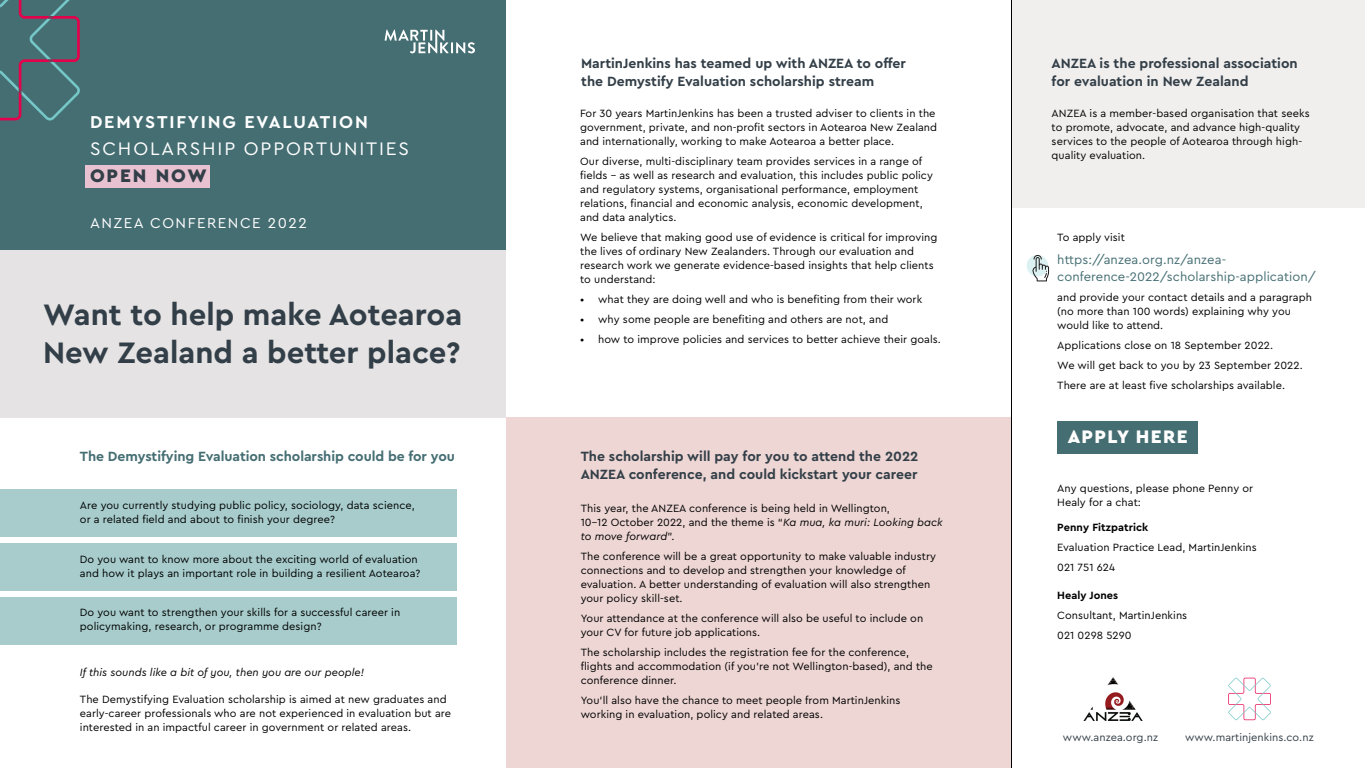
<style>
.page{position:relative;width:1366px;height:768px;background:#fff}
.page>*{position:absolute;margin:0;border:0;box-sizing:border-box;transform-origin:0 0}
.t1{font:700 31px/37.2px "Cera Pro";color:#333f48}
.heading_2{font:19px/27px "Cera Pro";letter-spacing:.1em;color:#fff}
.t2{font:900 19px "Cera PRO";letter-spacing:.07em;color:#fff}
.heading_2-2{font:700 18px "Cera Pro";letter-spacing:.1em;color:#fff}
.heading_2-3{font:15px "Cera Pro";letter-spacing:.1em;color:#fff}
.heading_2-4{font:700 14px/18px "Cera Pro";color:#333f48}
.heading_2-5{font:700 14px "Cera Pro";letter-spacing:-.005em;color:#456e73}
.Body{font:13px/17px "Cera Pro";letter-spacing:.005em;color:#456e73}
.Body-2{font:11px/14px "Cera Pro";letter-spacing:.005em;color:#000}
.Body-3{font:italic 11px "Cera Pro";letter-spacing:.005em;color:#000}
.Body-4{font:11px "Cera Pro";letter-spacing:.005em;color:#333f48}
.Body-5{font:700 11px "Cera Pro";letter-spacing:.005em;color:#000}
.s1{font-family:"Cera PRO";font-weight:900;color:#333f48}
.s2{font-style:italic}
</style>
<div class="page">
<div style="left:0;top:0;width:506px;height:250px;background:#456e73"></div>
<div style="left:86px;top:165px;width:124px;height:23px;background:#e8c2d1"></div>
<div style="left:0;top:250px;width:506px;height:168px;background:#e5e3e3"></div>
<div style="left:0;top:543px;width:456px;height:48px;background:#a8cccc"></div>
<div style="left:0;top:597px;width:457px;height:47px;background:#a8cccc"></div>
<div style="left:0;top:490px;width:457px;height:47px;background:#a8cccc"></div>
<div style="left:1012px;top:0;width:354px;height:208px;background:#f1efee"></div>
<div style="left:506px;top:418px;width:506px;height:350px;background:#edd6d4"></div>
<div style="left:1057px;top:421px;width:141px;height:33px;background:#456e73"></div>
<svg style="left:1228px;top:678px;width:43px;height:42px"></svg>
<svg style="left:0;top:0;width:80px;height:121px"></svg>
<svg style="left:385px;top:30px;width:90px;height:23px"></svg>
<hr style="left:1011px;top:0;width:1px;height:768px;background:#000">
<div style="left:1027px;top:255px;width:21px;height:21px;background:#dcf1f1;border-radius:50%"></div>
<svg style="left:1032px;top:255px;width:17px;height:26px"></svg>
<img style="left:1084px;top:677px;width:58px;height:43px">
<p class="heading_2-2" style="left:90px;top:110px;width:279px">DEMYSTIFYING EVALUATION</p>
<p class="heading_2" style="left:90px;top:134px;width:321px">SCHOLARSHIP OPPORTUNITIES<br><span class="s1">OPEN NOW</span></p>
<p class="heading_2-3" style="left:90px;top:213px;width:218px">ANZEA CONFERENCE 2022</p>
<p class="t1" style="left:43px;top:295px;width:421px">Want to help make Aotearoa<br>New Zealand a better place?</p>
<p class="heading_2-5" style="left:80px;top:447px;width:376px">The Demystifying Evaluation scholarship could be for you</p>
<p class="Body-2" style="left:80px;top:498px;width:336px">Are you currently studying public policy, sociology, data science, or a related field and about to finish your degree?</p>
<p class="Body-2" style="left:80px;top:551px;width:342px">Do you want to know more about the exciting world of evaluation and how it plays an important role in building a resilient Aotearoa?</p>
<p class="Body-2" style="left:80px;top:605px;width:322px">Do you want to strengthen your skills for a successful career in policymaking, research, or programme design?</p>
<p class="Body-3" style="left:80px;top:665px;width:286px">If this sounds like a bit of you, then you are our people!</p>
<p class="Body-2" style="left:80px;top:692px;width:373px">The Demystifying Evaluation scholarship is aimed at new graduates and early-career professionals who are not experienced in evaluation but are interested in an impactful career in government or related areas.</p>
<p class="heading_2-4" style="left:581px;top:53px;width:326px">MartinJenkins has teamed up with ANZEA to offer the Demystify Evaluation scholarship stream</p>
<p class="Body-2" style="left:580px;top:105px;width:359px">For 30 years MartinJenkins has been a trusted adviser to clients in the government, private, and non-profit sectors in Aotearoa New Zealand and internationally, working to make Aotearoa a better place.</p>
<p class="Body-2" style="left:580px;top:153px;width:354px">Our diverse, multi-disciplinary team provides services in a range of fields – as well as research and evaluation, this includes public policy and regulatory systems, organisational performance, employment relations, financial and economic analysis, economic development, and data analytics.</p>
<p class="Body-2" style="left:580px;top:229px;width:359px">We believe that making good use of evidence is critical for improving the lives of ordinary New Zealanders. Through our evaluation and research work we generate evidence-based insights that help clients to understand:</p>
<p class="Body-2" style="left:580px;top:291px;width:344px">• what they are doing well and who is benefiting from their work</p>
<p class="Body-2" style="left:580px;top:311px;width:310px">• why some people are benefiting and others are not, and</p>
<p class="Body-2" style="left:580px;top:331px;width:362px">• how to improve policies and services to better achieve their goals.</p>
<p class="heading_2-4" style="left:581px;top:447px;width:339px">The scholarship will pay for you to attend the 2022<br>ANZEA conference, and could kickstart your career</p>
<p class="Body-2" style="left:581px;top:501px;width:364px">This year, the ANZEA conference is being held in Wellington,<br>10–12 October 2022, and the theme is “<span class="s2">Ka mua, ka muri: Looking back to move forward</span>”.</p>
<p class="Body-2" style="left:581px;top:549px;width:357px">The conference will be a great opportunity to make valuable industry connections and to develop and strengthen your knowledge of evaluation. A better understanding of evaluation will also strengthen your policy skill-set.</p>
<p class="Body-2" style="left:581px;top:611px;width:344px">Your attendance at the conference will also be useful to include on your CV for future job applications.</p>
<p class="Body-2" style="left:581px;top:645px;width:354px">The scholarship includes the registration fee for the conference, flights and accommodation (if you’re not Wellington-based), and the conference dinner.</p>
<p class="Body-2" style="left:581px;top:693px;width:321px">You’ll also have the chance to meet people from MartinJenkins working in evaluation, policy and related areas.</p>
<p class="heading_2-4" style="left:1052px;top:53px;width:248px">ANZEA is the professional association for evaluation in New Zealand</p>
<p class="Body-2" style="left:1052px;top:105px;width:260px">ANZEA is a member-based organisation that seeks to promote, advocate, and advance high-quality services to the people of Aotearoa through high&shy;quality evaluation.</p>
<p class="Body-2" style="left:1057px;top:230px;width:69px">To apply visit</p>
<p class="Body" style="left:1057px;top:250px;width:260px">https://anzea.org.nz/anzea&shy;conference-2022/scholarship-application/</p>
<p class="Body-2" style="left:1057px;top:290px;width:256px">and provide your contact details and a paragraph (no more than 100 words) explaining why you would like to attend.</p>
<p class="Body-2" style="left:1057px;top:338px;width:217px">Applications close on 18 September 2022.</p>
<p class="Body-2" style="left:1057px;top:358px;width:247px">We will get back to you by 23 September 2022.</p>
<p class="Body-2" style="left:1057px;top:378px;width:229px">There are at least five scholarships available.</p>
<p class="t2" style="left:1068px;top:424px;width:121px">APPLY HERE</p>
<p class="Body-2" style="left:1057px;top:481px;width:197px">Any questions, please phone Penny or<br>Healy for a chat:</p>
<p class="Body-5" style="left:1057px;top:520px;width:93px">Penny Fitzpatrick</p>
<p class="Body-2" style="left:1057px;top:540px;width:201px">Evaluation Practice Lead, MartinJenkins</p>
<p class="Body-2" style="left:1057px;top:560px;width:59px">021 751 624</p>
<p class="Body-5" style="left:1057px;top:588px;width:63px">Healy Jones</p>
<p class="Body-2" style="left:1057px;top:608px;width:132px">Consultant, MartinJenkins</p>
<p class="Body-2" style="left:1057px;top:628px;width:76px">021 0298 5290</p>
<p class="Body-4" style="left:1063px;top:730px;width:97px">www.anzea.org.nz</p>
<p class="Body-4" style="left:1185px;top:730px;width:130px">www.martinjenkins.co.nz</p>
</div>
